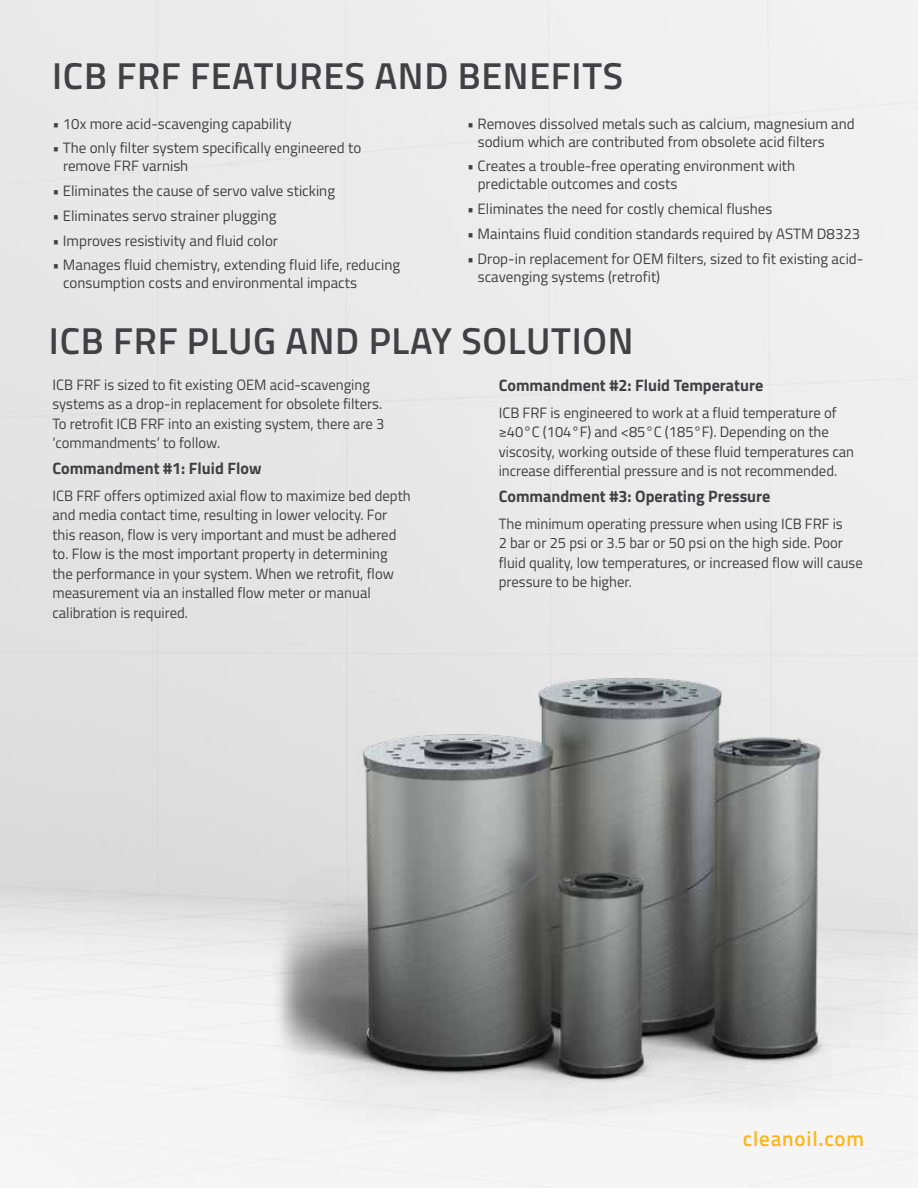
<style>
.page{position:relative;width:918px;height:1188px;background:#fff}
.page>*{position:absolute;margin:0;border:0;box-sizing:border-box;transform-origin:0 0}
.t1{font:600 37.5px "Titillium Web";letter-spacing:.02em;color:#414042}
.t2{font:600 21px "Titillium Web";letter-spacing:.04em;color:#fdb71a}
.t3{font:700 16.5px "Titillium Web";color:#414042}
.t4{font:15px/19.5px "Titillium Web";color:#414042}
</style>
<div class="page">
<img style="left:262px;top:496px;width:656px;height:692px">
<h1 class="t1" style="left:52px;top:48px;width:573px">ICB FRF FEATURES AND BENEFITS</h1>
<p class="t4" style="left:52px;top:113px;width:241px">• 10x more acid-scavenging capability</p>
<p class="t4" style="left:63px;top:138px;width:300px;line-height:18px;text-indent:-10px">• The only filter system specifically engineered to remove FRF varnish</p>
<p class="t4" style="left:52px;top:180px;width:284px">• Eliminates the cause of servo valve sticking</p>
<p class="t4" style="left:52px;top:205px;width:226px">• Eliminates servo strainer plugging</p>
<p class="t4" style="left:52px;top:230px;width:227px">• Improves resistivity and fluid color</p>
<p class="t4" style="left:63px;top:255px;width:339px;line-height:18px;text-indent:-10px">• Manages fluid chemistry, extending fluid life, reducing consumption costs and environmental impacts</p>
<p class="t4" style="left:478px;top:114px;width:378px;line-height:18px;text-indent:-11px">• Removes dissolved metals such as calcium, magnesium and sodium which are contributed from obsolete acid filters</p>
<p class="t4" style="left:478px;top:156px;width:319px;line-height:18px;text-indent:-11px">• Creates a trouble-free operating environment with predictable outcomes and costs</p>
<p class="t4" style="left:467px;top:198px;width:307px">• Eliminates the need for costly chemical flushes</p>
<p class="t4" style="left:467px;top:223px;width:394px">• Maintains fluid condition standards required by ASTM D8323</p>
<p class="t4" style="left:478px;top:249px;width:387px;line-height:18px;text-indent:-11px">• Drop-in replacement for OEM filters, sized to fit existing acid&shy;scavenging systems (retrofit)</p>
<h1 class="t1" style="left:49px;top:312px;width:586px">ICB FRF PLUG AND PLAY SOLUTION</h1>
<p class="t4" style="left:52px;top:374px;width:333px">ICB FRF is sized to fit existing OEM acid-scavenging systems as a drop-in replacement for obsolete filters.<br>To retrofit ICB FRF into an existing system, there are 3 ‘commandments’ to follow.</p>
<p class="t3" style="left:52px;top:456px;width:211px">Commandment #1: Fluid Flow</p>
<p class="t4" style="left:52px;top:485px;width:360px">ICB FRF offers optimized axial flow to maximize bed depth and media contact time, resulting in lower velocity. For this reason, flow is very important and must be adhered to. Flow is the most important property in determining the performance in your system. When we retrofit, flow measurement via an installed flow meter or manual calibration is required.</p>
<p class="t3" style="left:499px;top:373px;width:266px">Commandment #2: Fluid Temperature</p>
<p class="t4" style="left:499px;top:402px;width:357px">ICB FRF is engineered to work at a fluid temperature of ≥40°C (104°F) and &lt;85°C (185°F). Depending on the viscosity, working outside of these fluid temperatures can increase differential pressure and is not recommended.</p>
<p class="t3" style="left:499px;top:484px;width:273px">Commandment #3: Operating Pressure</p>
<p class="t4" style="left:499px;top:513px;width:366px">The minimum operating pressure when using ICB FRF is<br>2 bar or 25 psi or 3.5 bar or 50 psi on the high side. Poor fluid quality, low temperatures, or increased flow will cause pressure to be higher.</p>
<h2 class="t2" style="left:743px;top:1123px;width:123px">cleanoil.com</h2>
</div>
